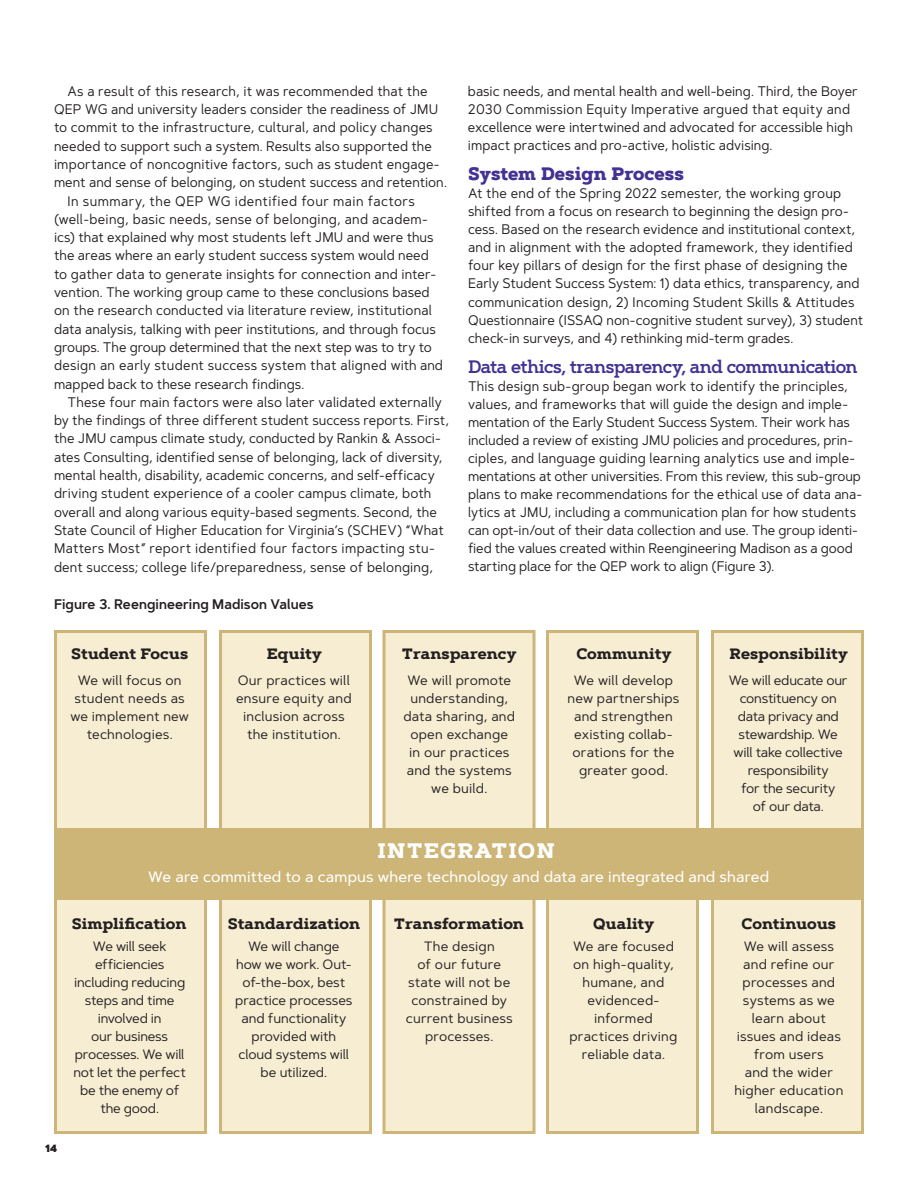
<style>
.page{position:relative;width:918px;height:1188px;background:#fff}
.page>*{position:absolute;margin:0;border:0;box-sizing:border-box;transform-origin:0 0}
.headline{font:700 21px "Artegra Slab";letter-spacing:.05em;color:#fff}
._2023_Subhead{font:600 18px "Artegra Slab";letter-spacing:-.04em;color:#443293;scale:.95 1}
._2023_Headline{font:800 18px "Artegra Slab";letter-spacing:-.005em;color:#443293;scale:.95 1}
.Subheads{font:700 15px "Artegra Slab";color:#231f20}
.copy{font:500 15px "Artegra Sans";letter-spacing:.01em;color:#fff}
._2023_Text_indent{font:13.8px/18.3px "Artegra Sans";letter-spacing:.005em;color:#231f20;scale:.95 1}
._2023_Text_no_indent{font:13.8px/18px "Artegra Sans";color:#231f20;scale:.95 1}
._2023_Text_no_indent-2{font:600 13.8px "Artegra Sans";letter-spacing:.005em;color:#231f20;scale:.95 1}
.copy-2{font:13.5px/18px "Artegra Sans";letter-spacing:.005em;color:#231f20;text-align:center}
.copy-3{font:13.5px/18px "Artegra Sans";letter-spacing:-.015em;color:#231f20;text-align:center}
.copy-4{font:13.5px/18px "Artegra Sans";letter-spacing:-.02em;color:#231f20;text-align:center}
.t1{font:900 10.5px "Artegra Sans";color:#231f20}
</style>
<div class="page">
<div style="left:54px;top:630px;width:153px;height:504px;background:#f6edd2;border:3px solid #ccb576"></div>
<div style="left:711px;top:630px;width:153px;height:504px;background:#f6edd2;border:3px solid #ccb576"></div>
<div style="left:546px;top:630px;width:153px;height:504px;background:#f6edd2;border:3px solid #ccb576"></div>
<div style="left:382px;top:630px;width:154px;height:504px;background:#f6edd2;border:3px solid #ccb576"></div>
<div style="left:219px;top:630px;width:153px;height:504px;background:#f6edd2;border:3px solid #ccb576"></div>
<div style="left:54px;top:828px;width:810px;height:72px;background:#ccb576"></div>
<p class="_2023_Text_indent" style="left:54px;top:82px;width:415px;text-indent:13px">As a result of this research, it was recommended that the QEP WG and university leaders consider the readiness of JMU to commit to the infrastructure, cultural, and policy changes needed to support such a system. Results also supported the importance of noncognitive factors, such as student engage&shy;ment and sense of belonging, on student success and retention.</p>
<p class="_2023_Text_indent" style="left:54px;top:191px;width:411px;text-indent:13px">In summary, the QEP WG identified four main factors (well-being, basic needs, sense of belonging, and academ&shy;ics) that explained why most students left JMU and were thus the areas where an early student success system would need to gather data to generate insights for connection and inter&shy;vention. The working group came to these conclusions based on the research conducted via literature review, institutional data analysis, talking with peer institutions, and through focus groups. The group determined that the next step was to try to design an early student success system that aligned with and mapped back to these research findings.</p>
<p class="_2023_Text_indent" style="left:54px;top:393px;width:417px;text-indent:13px">These four main factors were also later validated externally by the findings of three different student success reports. First, the JMU campus climate study, conducted by Rankin &amp; Associ&shy;ates Consulting, identified sense of belonging, lack of diversity, mental health, disability, academic concerns, and self-efficacy driving student experience of a cooler campus climate, both overall and along various equity-based segments. Second, the State Council of Higher Education for Virginia’s (SCHEV) “What Matters Most” report identified four factors impacting stu&shy;dent success; college life/preparedness, sense of belonging,</p>
<p class="_2023_Text_no_indent-2" style="left:54px;top:594px;width:275px">Figure 3. Reengineering Madison Values</p>
<p class="_2023_Text_indent" style="left:468px;top:82px;width:412px">basic needs, and mental health and well-being. Third, the Boyer 2030 Commission Equity Imperative argued that equity and excellence were intertwined and advocated for accessible high impact practices and pro-active, holistic advising.</p>
<p class="_2023_Headline" style="left:468px;top:160px;width:229px">System Design Process</p>
<p class="_2023_Text_no_indent" style="left:468px;top:184px;width:418px">At the end of the Spring 2022 semester, the working group shifted from a focus on research to beginning the design pro&shy;cess. Based on the research evidence and institutional context, and in alignment with the adopted framework, they identified four key pillars of design for the first phase of designing the Early Student Success System: 1) data ethics, transparency, and communication design, 2) Incoming Student Skills &amp; Attitudes Questionnaire (ISSAQ non-cognitive student survey), 3) student check-in surveys, and 4) rethinking mid-term grades.</p>
<p class="_2023_Subhead" style="left:468px;top:353px;width:412px">Data ethics, transparency, and communication</p>
<p class="_2023_Text_no_indent" style="left:468px;top:377px;width:416px">This design sub-group began work to identify the principles, values, and frameworks that will guide the design and imple&shy;mentation of the Early Student Success System. Their work has included a review of existing JMU policies and procedures, prin&shy;ciples, and language guiding learning analytics use and imple&shy;mentations at other universities. From this review, this sub-group plans to make recommendations for the ethical use of data ana&shy;lytics at JMU, including a communication plan for how students can opt-in/out of their data collection and use. The group identi&shy;fied the values created within Reengineering Madison as a good starting place for the QEP work to align (Figure 3).</p>
<p class="Subheads" style="left:71px;top:643px;width:119px">Student Focus</p>
<p class="Subheads" style="left:267px;top:643px;width:57px">Equity</p>
<p class="Subheads" style="left:402px;top:643px;width:117px">Transparency</p>
<p class="Subheads" style="left:576px;top:643px;width:97px">Community</p>
<p class="Subheads" style="left:730px;top:643px;width:120px">Responsibility</p>
<p class="copy-2" style="left:70px;top:671px;width:120px">We will focus on student needs as we implement new technologies.</p>
<p class="copy-2" style="left:236px;top:671px;width:117px">Our practices will ensure equity and inclusion across the institution.</p>
<p class="copy-2" style="left:404px;top:671px;width:113px">We will promote understanding, data sharing, and open exchange in our practices and the systems we build.</p>
<p class="copy-2" style="left:568px;top:671px;width:113px">We will develop new partnerships and strengthen existing collab&shy;orations for the greater good.</p>
<p class="copy-4" style="left:729px;top:671px;width:120px">We will educate our constituency on data privacy and stewardship. We will take collective responsibility<br>for the security<br>of our data.</p>
<p class="headline" style="left:377px;top:835px;width:179px">INTEGRATION</p>
<p class="copy" style="left:148px;top:866px;width:622px">We are committed to a campus where technology and data are integrated and shared</p>
<p class="Subheads" style="left:72px;top:913px;width:116px">Simplification</p>
<p class="Subheads" style="left:228px;top:913px;width:134px">Standardization</p>
<p class="Subheads" style="left:394px;top:913px;width:132px">Transformation</p>
<p class="Subheads" style="left:593px;top:913px;width:63px">Quality</p>
<p class="Subheads" style="left:742px;top:913px;width:96px">Continuous</p>
<p class="t1" style="left:45px;top:1140px;width:14px">14</p>
<p class="copy-3" style="left:73px;top:937px;width:114px">We will seek efficiencies including reducing steps and time involved in<br>our business processes. We will not let the perfect be the enemy of the good.</p>
<p class="copy-2" style="left:235px;top:937px;width:119px">We will change how we work. Out&shy;of-the-box, best practice processes and functionality provided with cloud systems will be utilized.</p>
<p class="copy-2" style="left:406px;top:937px;width:109px">The design<br>of our future state will not be constrained by current business processes.</p>
<p class="copy-2" style="left:570px;top:937px;width:109px">We are focused on high-quality, humane, and evidenced&shy;informed practices driving reliable data.</p>
<p class="copy-2" style="left:734px;top:937px;width:111px">We will assess and refine our processes and systems as we learn about issues and ideas from users<br>and the wider higher education landscape.</p>
</div>
